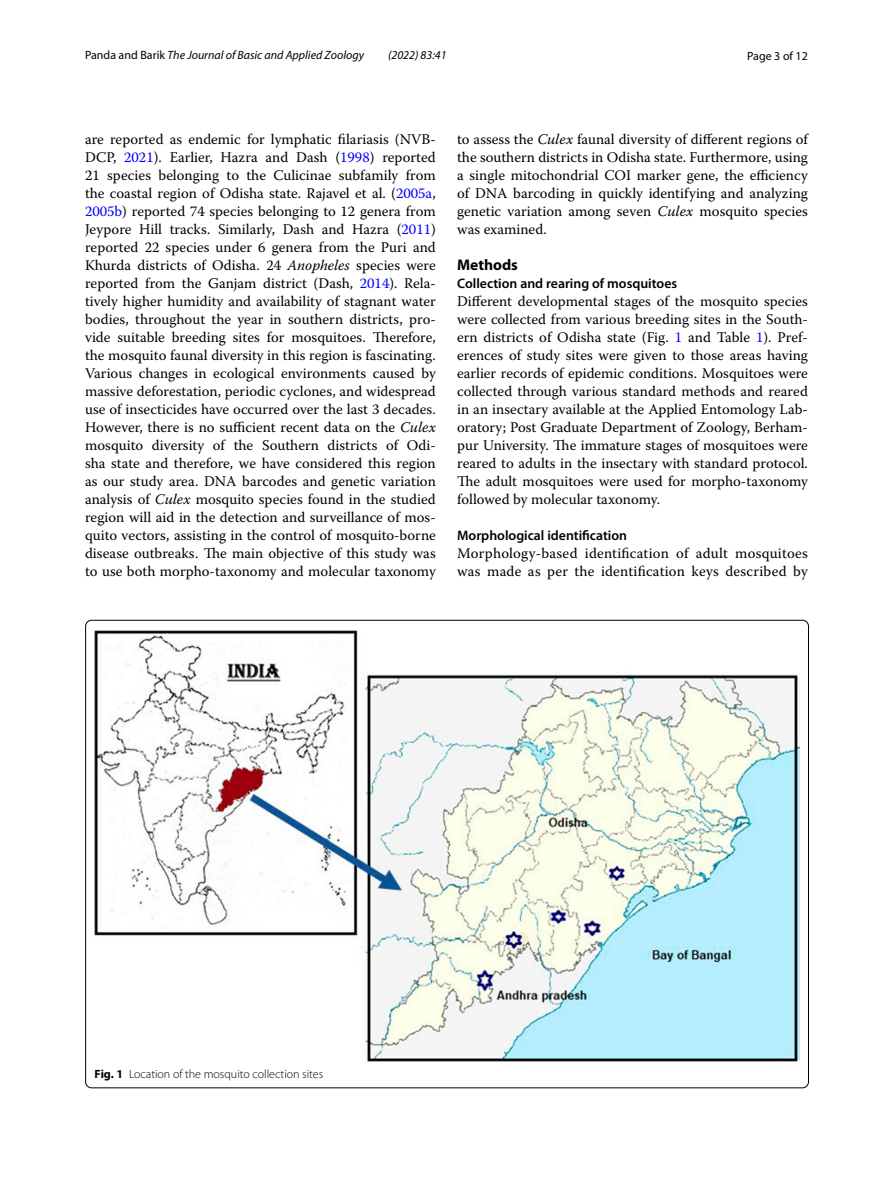
<style>
.page{position:relative;width:893px;height:1187px;background:#fff}
.page>*{position:absolute;margin:0;border:0;box-sizing:border-box;transform-origin:0 0}
.t1{font:700 15.45px "Myriad Pro";color:#000}
.t2{font:14.7px/18px "Warnock Pro";letter-spacing:.005em;color:#000;text-align:justify}
.t3{font:600 13.8px "Myriad Pro";color:#000}
.t4{font:italic 12px "Myriad Pro";color:#000}
.t5{font:300 12px "Myriad Pro";color:#000}
.t6{font:12px "Myriad Pro";color:#000}
.s1{font-style:normal}
.s2{color:#00f}
.s3{font-style:italic}
.s4{font-weight:700}
</style>
<div class="page">
<img style="left:94px;top:630px;width:706px;height:432px">
<p class="t4" style="left:85px;top:48px;width:280px"><span class="s1">Panda and Barik</span> The Journal of Basic and Applied Zoology</p>
<p class="t4" style="left:388px;top:48px;width:60px">(2022) 83:41</p>
<p class="t6" style="left:747px;top:48px;width:62px">Page 3 of 12</p>
<p class="t2" style="left:85px;top:130px;width:352px">are reported as endemic for lymphatic filariasis (NVB-DCP, <span class="s2">2021</span>). Earlier, Hazra and Dash (<span class="s2">1998</span>) reported 21 species belonging to the Culicinae subfamily from the coastal region of Odisha state. Rajavel et al. (<span class="s2">2005a</span>, <span class="s2">2005b</span>) reported 74 species belonging to 12 genera from Jeypore Hill tracks. Similarly, Dash and Hazra (<span class="s2">2011</span>) reported 22 species under 6 genera from the Puri and Khurda districts of Odisha. 24 <span class="s3">Anopheles</span> species were reported from the Ganjam district (Dash, <span class="s2">2014</span>). Rela&shy;tively higher humidity and availability of stagnant water bodies, throughout the year in southern districts, pro&shy;vide suitable breeding sites for mosquitoes. Therefore, the mosquito faunal diversity in this region is fascinating.<br>Various changes in ecological environments caused by massive deforestation, periodic cyclones, and widespread use of insecticides have occurred over the last 3 decades.<br>However, there is no sufficient recent data on the <span class="s3">Culex </span>mosquito diversity of the Southern districts of Odi&shy;sha state and therefore, we have considered this region as our study area. DNA barcodes and genetic variation analysis of <span class="s3">Culex</span> mosquito species found in the studied region will aid in the detection and surveillance of mos&shy;quito vectors, assisting in the control of mosquito-borne disease outbreaks. The main objective of this study was to use both morpho-taxonomy and molecular taxonomy</p>
<p class="t2" style="left:457px;top:130px;width:352px">to assess the <span class="s3">Culex</span> faunal diversity of different regions of the southern districts in Odisha state. Furthermore, using a single mitochondrial COI marker gene, the efficiency of DNA barcoding in quickly identifying and analyzing genetic variation among seven <span class="s3">Culex</span> mosquito species was examined.</p>
<p class="t1" style="left:457px;top:254px;width:62px">Methods</p>
<p class="t3" style="left:457px;top:274px;width:222px">Collection and rearing of mosquitoes</p>
<p class="t2" style="left:457px;top:292px;width:352px">Different developmental stages of the mosquito species were collected from various breeding sites in the South&shy;ern districts of Odisha state (Fig. <span class="s2">1</span> and Table <span class="s2">1</span>). Pref&shy;erences of study sites were given to those areas having earlier records of epidemic conditions. Mosquitoes were collected through various standard methods and reared in an insectary available at the Applied Entomology Lab&shy;oratory; Post Graduate Department of Zoology, Berham&shy;pur University. The immature stages of mosquitoes were reared to adults in the insectary with standard protocol.<br>The adult mosquitoes were used for morpho-taxonomy followed by molecular taxonomy.</p>
<p class="t3" style="left:457px;top:526px;width:172px">Morphological identification</p>
<p class="t2" style="left:457px;top:544px;width:352px">Morphology-based identification of adult mosquitoes was made as per the identification keys described by</p>
<p class="t5" style="left:95px;top:1067px;width:230px"><span class="s4">Fig. 1</span> Location of the mosquito collection sites</p>
</div>
